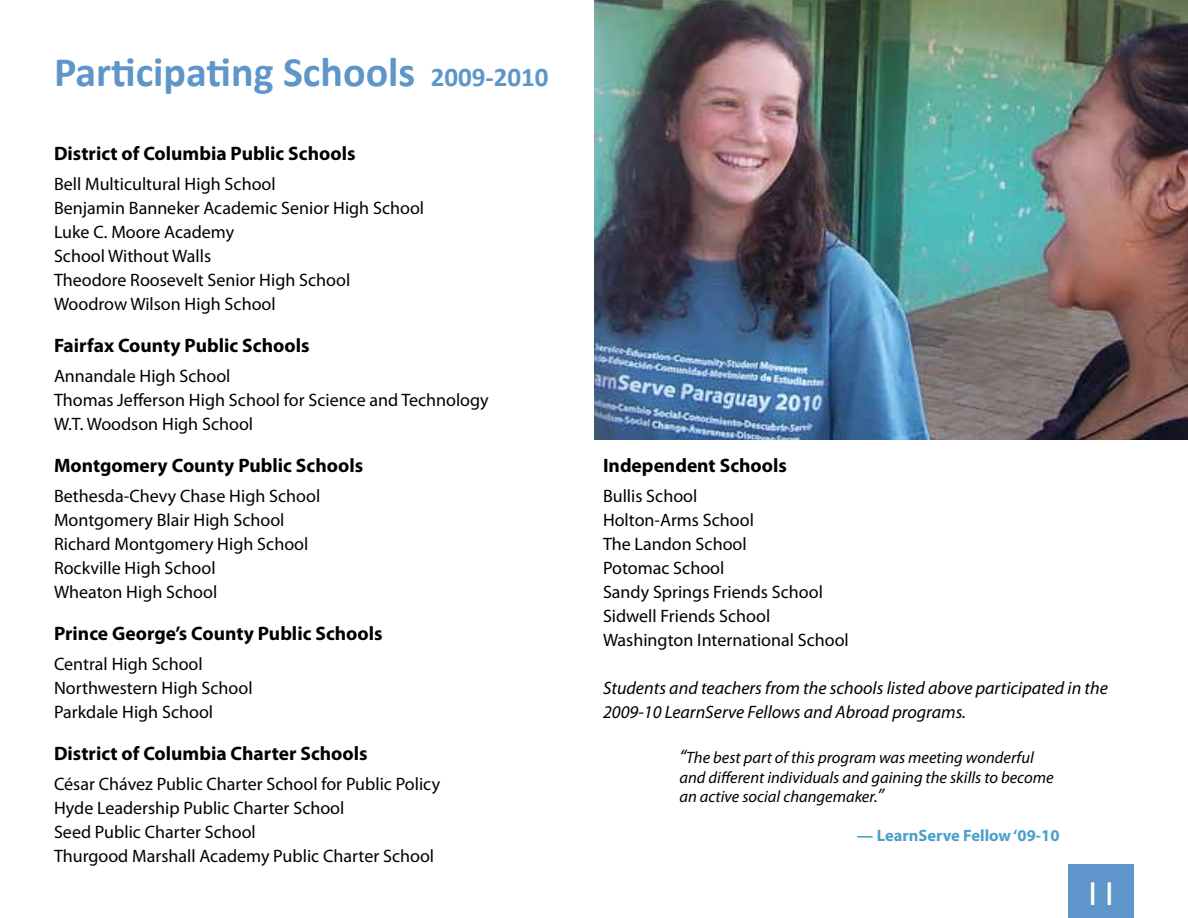
<style>
.page{position:relative;width:1188px;height:918px;background:#fff}
.page>*{position:absolute;margin:0;border:0;box-sizing:border-box;transform-origin:0 0}
.t1{font:700 42px "Calibri";color:#5e95ca}
.t2{font:33px "Gill Sans";color:#fff}
.t3{font:700 19.5px "Myriad Pro";color:#000}
.t4{font:18px/24px "Myriad Pro";color:#000}
.t5{font:italic 18px/24px "Myriad Pro";color:#000}
.t6{font:italic 16.5px/19.5px "Myriad Pro";color:#000}
.t7{font:700 16.5px "Myriad Pro";color:#4b9fca}
.s1{font-size:27px}
.s2{font-size:19.5px}
</style>
<div class="page">
<div style="left:1068px;top:864px;width:66px;height:54px;background:#5e95ca"></div>
<img style="left:594px;top:0;width:594px;height:440px">
<h1 class="t1" style="left:54px;top:46px;width:496px">Participating Schools <span class="s1">2009-2010</span></h1>
<p class="t3" style="left:54px;top:141px;width:303px">District of Columbia Public Schools</p>
<p class="t4" style="left:54px;top:172px;width:372px">Bell Multicultural High School<br>Benjamin Banneker Academic Senior High School<br>Luke C. Moore Academy<br>School Without Walls<br>Theodore Roosevelt Senior High School<br>Woodrow Wilson High School</p>
<p class="t3" style="left:54px;top:333px;width:257px">Fairfax County Public Schools</p>
<p class="t4" style="left:54px;top:364px;width:436px">Annandale High School<br>Thomas Jefferson High School for Science and Technology<br>W.T. Woodson High School</p>
<p class="t3" style="left:54px;top:453px;width:311px">Montgomery County Public Schools</p>
<p class="t4" style="left:54px;top:484px;width:268px">Bethesda-Chevy Chase High School<br>Montgomery Blair High School<br>Richard Montgomery High School<br>Rockville High School<br>Wheaton High School</p>
<p class="t3" style="left:54px;top:621px;width:330px">Prince George’s County Public Schools</p>
<p class="t4" style="left:54px;top:652px;width:200px">Central High School<br>Northwestern High School<br>Parkdale High School</p>
<p class="t3" style="left:54px;top:741px;width:315px">District of Columbia Charter Schools</p>
<p class="t4" style="left:54px;top:772px;width:388px">César Chávez Public Charter School for Public Policy Hyde Leadership Public Charter School<br>Seed Public Charter School<br>Thurgood Marshall Academy Public Charter School</p>
<p class="t3" style="left:603px;top:453px;width:186px">Independent Schools</p>
<p class="t4" style="left:603px;top:484px;width:247px">Bullis School<br>Holton-Arms School<br>The Landon School<br>Potomac School<br>Sandy Springs Friends School<br>Sidwell Friends School<br>Washington International School</p>
<p class="t5" style="left:603px;top:676px;width:507px">Students and teachers from the schools listed above participated in the<br>2009-10 LearnServe Fellows and Abroad programs.</p>
<p class="t6" style="left:680px;top:748px;width:376px"><span class="s2">“</span>The best part of this program was meeting wonderful and different individuals and gaining the skills to become an active social changemaker.<span class="s2">”</span></p>
<p class="t7" style="left:857px;top:825px;width:204px">— LearnServe Fellow ‘09-10</p>
<h2 class="t2" style="left:1084px;top:875px;width:34px">11</h2>
</div>
